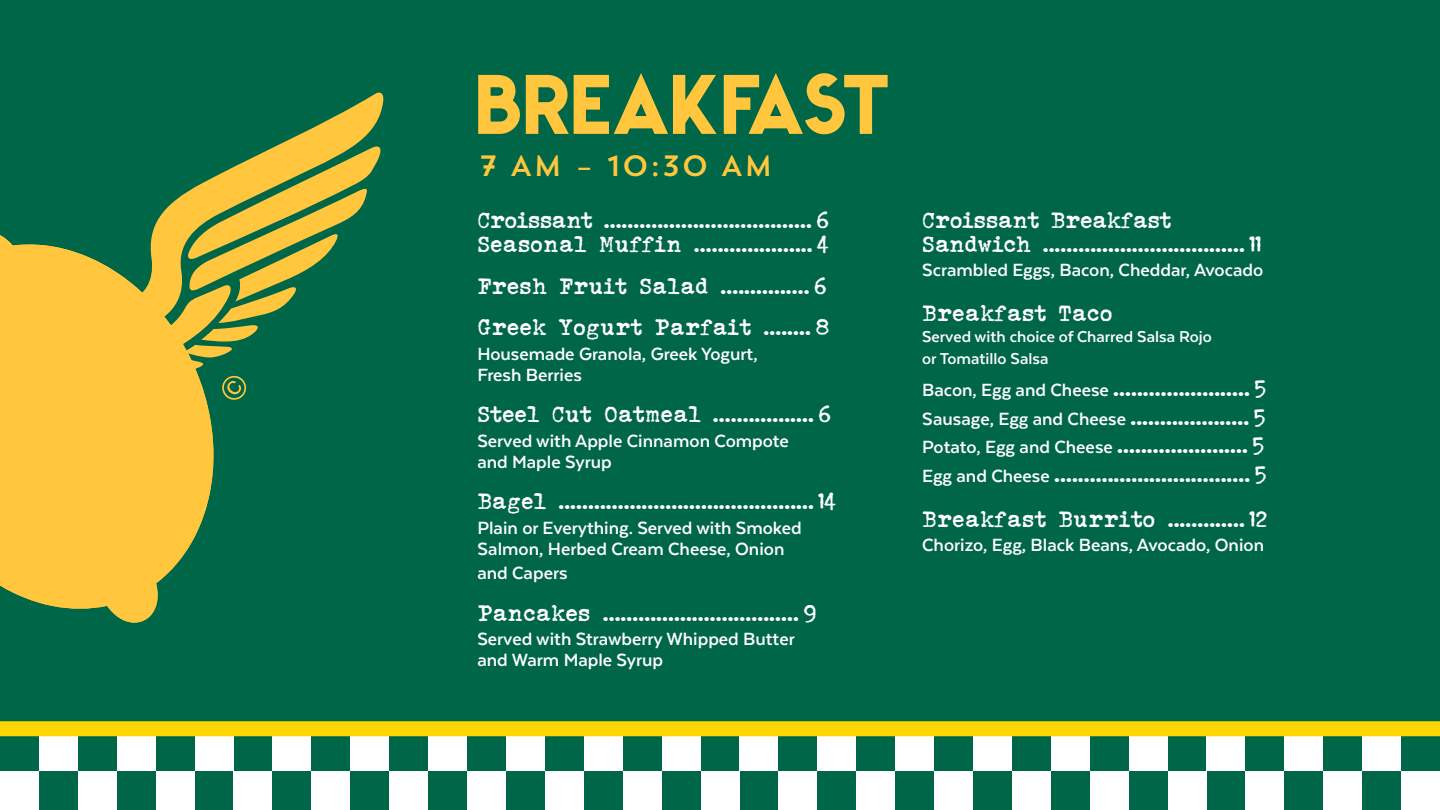
<style>
.page{position:relative;width:1440px;height:810px;background:#006648}
.page>*{position:absolute;margin:0;border:0;box-sizing:border-box;transform-origin:0 0}
.t1{font:900 106.5px "Ealing OT";letter-spacing:-.03em;color:#ffc63e}
.t2{font:29.33px "Trend Sans One";color:#ffc63e}
.t3{font:700 21.9px/28.6px "John Doe";color:#fff}
.t4{font:700 21.9px/23.7px "John Doe";letter-spacing:-.02em;color:#fff}
.t5{font:700 20.4px/20.9px "Texta";color:#fff}
.t6{font:700 18.08px/21.8px "Texta";color:#fff}
.s1{font-family:"Texta";font-size:20.4px}
</style>
<div class="page">
<div style="left:0;top:771px;width:39px;height:39px;background:#fff"></div>
<div style="left:39px;top:732px;width:39px;height:39px;background:#fff"></div>
<div style="left:78px;top:771px;width:39px;height:39px;background:#fff"></div>
<div style="left:117px;top:732px;width:39px;height:39px;background:#fff"></div>
<div style="left:156px;top:771px;width:39px;height:39px;background:#fff"></div>
<div style="left:195px;top:732px;width:39px;height:39px;background:#fff"></div>
<div style="left:234px;top:771px;width:38px;height:39px;background:#fff"></div>
<div style="left:272px;top:732px;width:39px;height:39px;background:#fff"></div>
<div style="left:311px;top:771px;width:39px;height:39px;background:#fff"></div>
<div style="left:350px;top:732px;width:39px;height:39px;background:#fff"></div>
<div style="left:389px;top:771px;width:39px;height:39px;background:#fff"></div>
<div style="left:428px;top:732px;width:39px;height:39px;background:#fff"></div>
<div style="left:467px;top:771px;width:39px;height:39px;background:#fff"></div>
<div style="left:506px;top:732px;width:39px;height:39px;background:#fff"></div>
<div style="left:545px;top:771px;width:39px;height:39px;background:#fff"></div>
<div style="left:584px;top:732px;width:39px;height:39px;background:#fff"></div>
<div style="left:623px;top:771px;width:39px;height:39px;background:#fff"></div>
<div style="left:662px;top:732px;width:39px;height:39px;background:#fff"></div>
<div style="left:701px;top:771px;width:38px;height:39px;background:#fff"></div>
<div style="left:739px;top:732px;width:39px;height:39px;background:#fff"></div>
<div style="left:778px;top:771px;width:39px;height:39px;background:#fff"></div>
<div style="left:817px;top:732px;width:39px;height:39px;background:#fff"></div>
<div style="left:856px;top:771px;width:39px;height:39px;background:#fff"></div>
<div style="left:895px;top:732px;width:39px;height:39px;background:#fff"></div>
<div style="left:934px;top:771px;width:39px;height:39px;background:#fff"></div>
<div style="left:973px;top:732px;width:39px;height:39px;background:#fff"></div>
<div style="left:1012px;top:771px;width:39px;height:39px;background:#fff"></div>
<div style="left:1051px;top:732px;width:39px;height:39px;background:#fff"></div>
<div style="left:1090px;top:771px;width:39px;height:39px;background:#fff"></div>
<div style="left:1129px;top:732px;width:39px;height:39px;background:#fff"></div>
<div style="left:1168px;top:771px;width:38px;height:39px;background:#fff"></div>
<div style="left:1206px;top:732px;width:39px;height:39px;background:#fff"></div>
<div style="left:1245px;top:771px;width:39px;height:39px;background:#fff"></div>
<div style="left:1284px;top:732px;width:39px;height:39px;background:#fff"></div>
<div style="left:1323px;top:771px;width:39px;height:39px;background:#fff"></div>
<div style="left:1362px;top:732px;width:39px;height:39px;background:#fff"></div>
<div style="left:1401px;top:771px;width:39px;height:39px;background:#fff"></div>
<div style="left:0;top:721px;width:1440px;height:15px;background:#fbd603"></div>
<svg style="left:0;top:235px;width:12px;height:9px"></svg>
<svg style="left:0;top:244px;width:181px;height:379px"></svg>
<div style="left:0;top:554px;width:156px;height:48px;background:#ffc63e"></div>
<div style="left:0;top:255px;width:214px;height:299px;background:#ffc63e"></div>
<svg style="left:180px;top:532px;width:17px;height:27px"></svg>
<svg style="left:117px;top:92px;width:267px;height:278px"></svg>
<svg style="left:222px;top:376px;width:24px;height:24px"></svg>
<h1 class="t1" style="left:473px;top:50px;width:418px">BREAKFAST</h1>
<h2 class="t2" style="left:479px;top:147px;width:296px">7 AM – 10:30 AM</h2>
<p class="t3" style="left:477px;top:208px;width:353px;line-height:23.7px">Croissant ................................... 6<br>Seasonal Muffin .................... 4</p>
<p class="t3" style="left:477px;top:264px;width:354px;line-height:41.7px">Fresh Fruit Salad ............... 6<br>Greek Yogurt Parfait ........ 8</p>
<p class="t5" style="left:477px;top:343px;width:282px">Housemade Granola, Greek Yogurt,<br>Fresh Berries</p>
<p class="t3" style="left:477px;top:400px;width:355px">Steel Cut Oatmeal ................. 6</p>
<p class="t5" style="left:477px;top:430px;width:313px">Served with Apple Cinnamon Compote and Maple Syrup</p>
<p class="t3" style="left:477px;top:487px;width:360px">Bagel ........................................... 14</p>
<p class="t5" style="left:477px;top:517px;width:326px">Plain or Everything. Served with Smoked<br>Salmon, Herbed Cream Cheese, Onion</p>
<p class="t5" style="left:477px;top:562px;width:92px">and Capers</p>
<p class="t3" style="left:477px;top:598px;width:341px">Pancakes ................................. 9</p>
<p class="t5" style="left:477px;top:629px;width:319px">Served with Strawberry Whipped Butter and Warm Maple Syrup</p>
<p class="t4" style="left:922px;top:208px;width:341px">Croissant Breakfast<br>Sandwich .................................. 11</p>
<p class="t5" style="left:922px;top:260px;width:343px">Scrambled Eggs, Bacon, Cheddar, Avocado</p>
<p class="t3" style="left:922px;top:298px;width:192px">Breakfast Taco</p>
<p class="t6" style="left:922px;top:326px;width:291px">Served with choice of Charred Salsa Rojo or Tomatillo Salsa</p>
<p class="t3" style="left:922px;top:373px;width:346px;text-align:justify"><span class="s1">Bacon, Egg and Cheese</span> ....................... 5<br><span class="s1">Sausage, Egg and Cheese</span> .................... 5<br><span class="s1">Potato, Egg and Cheese</span> ...................... 5<br><span class="s1">Egg and Cheese</span> ................................. 5</p>
<p class="t3" style="left:922px;top:504px;width:346px">Breakfast Burrito ............. 12</p>
<p class="t5" style="left:922px;top:534px;width:343px">Chorizo, Egg, Black Beans, Avocado, Onion</p>
</div>
